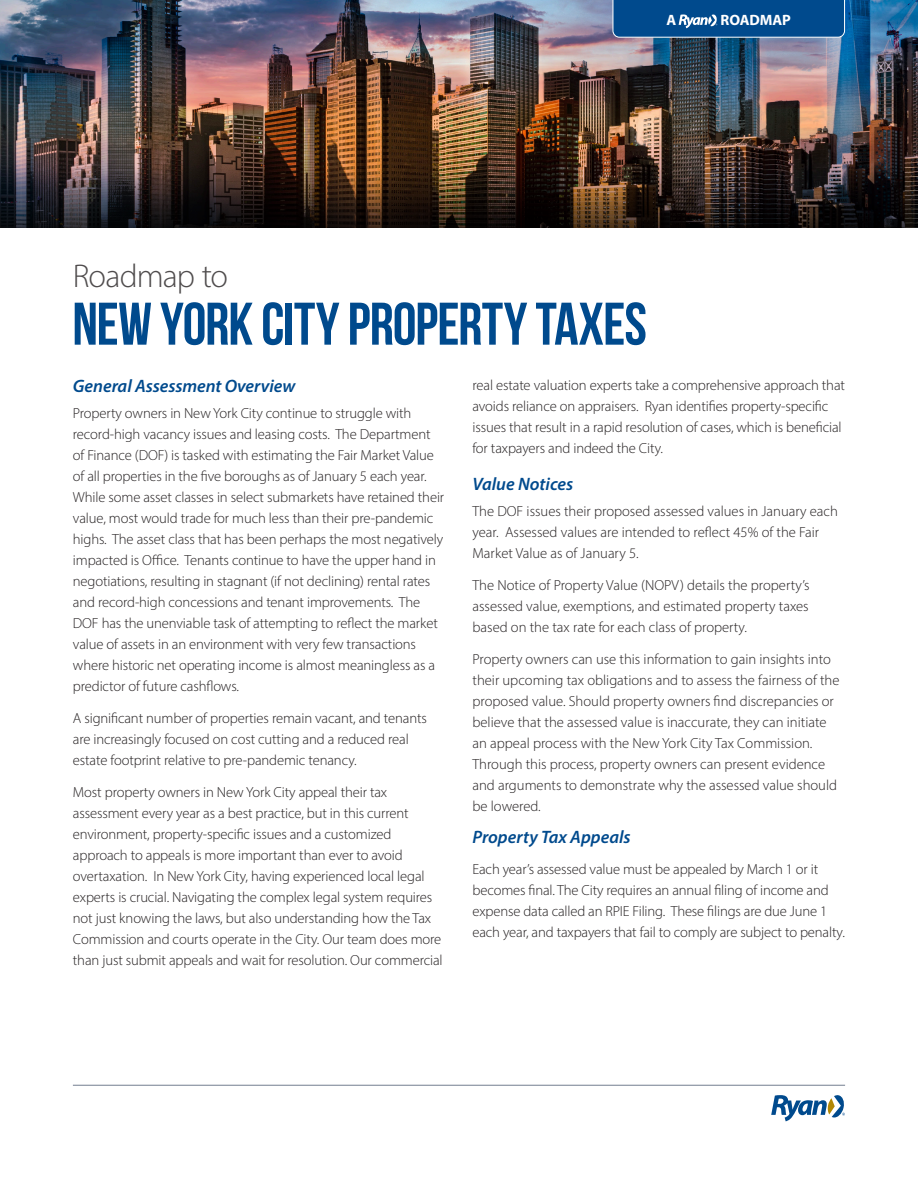
<style>
.page{position:relative;width:918px;height:1188px;background:#fff}
.page>*{position:absolute;margin:0;border:0;box-sizing:border-box;transform-origin:0 0}
.t1{font:700 60px "Bebas Neue";letter-spacing:-.015em;color:#004a8d}
.t2{font:300 33px "Myriad Pro";letter-spacing:-.025em;color:#231f20}
.t3{font:italic 600 18px "Myriad Pro";color:#004a8d}
.t4{font:700 15px "Myriad Pro";letter-spacing:-.01em;color:#fff}
.t5{font:300 14.7px/21px "Myriad Pro";letter-spacing:-.01em;color:#231f20}
</style>
<div class="page">
<hr style="left:73px;top:1085px;width:772px;height:1px;background:#727d8f">
<svg style="left:771px;top:1095px;width:74px;height:26px"></svg>
<img style="left:0;top:0;width:918px;height:167px">
<img style="left:0;top:167px;width:918px;height:60px">
<svg style="left:613px;top:0;width:232px;height:38px;background:#0e5493"></svg>
<p class="t4" style="left:667px;top:10px;width:11px">A</p>
<p class="t4" style="left:721px;top:10px;width:72px">ROADMAP</p>
<h2 class="t2" style="left:72px;top:256px;width:157px">Roadmap to</h2>
<h1 class="t1" style="left:72px;top:291px;width:576px">NEW YORK CITY PROPERTY TAXES</h1>
<p class="t3" style="left:73px;top:375px;width:224px">General Assessment Overview</p>
<p class="t5" style="left:73px;top:403px;width:373px">Property owners in New York City continue to struggle with record-high vacancy issues and leasing costs. The Department of Finance (DOF) is tasked with estimating the Fair Market Value of all properties in the five boroughs as of January 5 each year.<br>While some asset classes in select submarkets have retained their value, most would trade for much less than their pre-pandemic highs. The asset class that has been perhaps the most negatively impacted is Office. Tenants continue to have the upper hand in negotiations, resulting in stagnant (if not declining) rental rates and record-high concessions and tenant improvements. The DOF has the unenviable task of attempting to reflect the market value of assets in an environment with very few transactions where historic net operating income is almost meaningless as a predictor of future cashflows.</p>
<p class="t5" style="left:73px;top:708px;width:356px">A significant number of properties remain vacant, and tenants are increasingly focused on cost cutting and a reduced real estate footprint relative to pre-pandemic tenancy.</p>
<p class="t5" style="left:73px;top:782px;width:371px">Most property owners in New York City appeal their tax assessment every year as a best practice, but in this current environment, property-specific issues and a customized approach to appeals is more important than ever to avoid overtaxation. In New York City, having experienced local legal experts is crucial. Navigating the complex legal system requires not just knowing the laws, but also understanding how the Tax Commission and courts operate in the City. Our team does more than just submit appeals and wait for resolution. Our commercial</p>
<p class="t5" style="left:472px;top:374px;width:374px">real estate valuation experts take a comprehensive approach that avoids reliance on appraisers. Ryan identifies property-specific issues that result in a rapid resolution of cases, which is beneficial for taxpayers and indeed the City.</p>
<p class="t3" style="left:472px;top:472px;width:102px">Value Notices</p>
<p class="t5" style="left:472px;top:501px;width:367px">The DOF issues their proposed assessed values in January each year. Assessed values are intended to reflect 45% of the Fair<br>Market Value as of January 5.</p>
<p class="t5" style="left:472px;top:574px;width:339px;text-align:justify">The Notice of Property Value (NOPV) details the property’s assessed value, exemptions, and estimated property taxes based on the tax rate for each class of property.</p>
<p class="t5" style="left:472px;top:648px;width:369px">Property owners can use this information to gain insights into their upcoming tax obligations and to assess the fairness of the proposed value. Should property owners find discrepancies or believe that the assessed value is inaccurate, they can initiate an appeal process with the New York City Tax Commission.<br>Through this process, property owners can present evidence and arguments to demonstrate why the assessed value should be lowered.</p>
<p class="t3" style="left:472px;top:825px;width:160px">Property Tax Appeals</p>
<p class="t5" style="left:472px;top:859px;width:374px">Each year’s assessed value must be appealed by March 1 or it becomes final. The City requires an annual filing of income and expense data called an RPIE Filing. These filings are due June 1 each year, and taxpayers that fail to comply are subject to penalty.</p>
</div>
